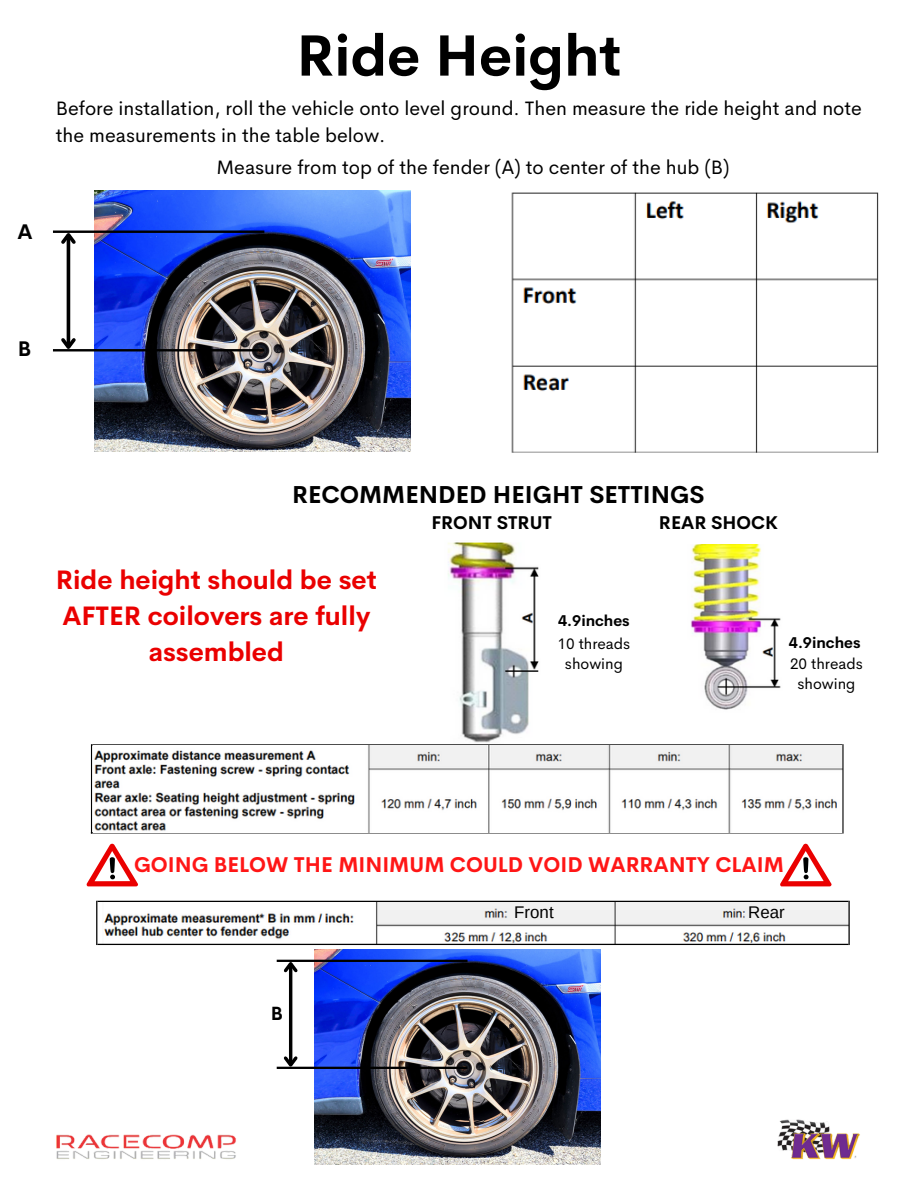
<style>
.page{position:relative;width:918px;height:1188px;background:#fff}
.page>*{position:absolute;margin:0;border:0;box-sizing:border-box;transform-origin:0 0}
.t1{font:700 57px "Cerebri Sans";color:#000}
.t2{font:700 26.1px/36px "Cerebri Sans";color:#ea0000;text-align:center}
.t3{font:700 24px "Cerebri Sans";color:#000}
.t4{font:700 21px "Cerebri Sans";color:#ff1616}
.t5{font:700 20.85px "Cerebri Sans";color:#000}
.t6{font:19.5px/27px "Cerebri Sans";color:#000}
.t7{font:700 18.75px "Cerebri Sans";color:#000}
.t8{font:700 18.15px "Cerebri Sans";color:#000}
.t9{font:16.95px "Arimo";color:#000}
.t10{font:15.3px/20.4px "Cerebri Sans";color:#000;text-align:center}
.t11{font:700 15.3px "Cerebri Sans";color:#000}
</style>
<div class="page">
<img style="left:511px;top:192px;width:368px;height:261px">
<img style="left:95px;top:190px;width:315px;height:262px">
<hr style="left:53px;top:231px;width:211px;height:2px;background:#000">
<hr style="left:53px;top:349px;width:211px;height:2px;background:#000">
<hr style="left:67px;top:235px;width:3px;height:112px;background:#000">
<svg style="left:58px;top:335px;width:21px;height:17px"></svg>
<svg style="left:58px;top:230px;width:21px;height:17px"></svg>
<img style="left:103px;top:902px;width:745px;height:42px">
<hr style="left:97px;top:901px;width:751px;height:1px;background:#000">
<hr style="left:97px;top:944px;width:751px;height:1px;background:#000">
<hr style="left:848px;top:901px;width:2px;height:44px;background:#000">
<hr style="left:96px;top:901px;width:1px;height:44px;background:#000">
<img style="left:690px;top:545px;width:91px;height:165px">
<img style="left:434px;top:542px;width:115px;height:204px">
<hr style="left:92px;top:744px;width:750px;height:1px;background:#000">
<hr style="left:91px;top:832px;width:751px;height:1px;background:#000">
<hr style="left:91px;top:744px;width:1px;height:90px;background:#000">
<img style="left:94px;top:746px;width:748px;height:86px">
<hr style="left:842px;top:744px;width:2px;height:90px;background:#000">
<img style="left:314px;top:949px;width:287px;height:215px">
<hr style="left:277px;top:960px;width:191px;height:2px;background:#000">
<hr style="left:277px;top:1067px;width:191px;height:2px;background:#000">
<hr style="left:289px;top:964px;width:3px;height:101px;background:#000">
<svg style="left:281px;top:1053px;width:20px;height:14px"></svg>
<svg style="left:281px;top:959px;width:20px;height:16px"></svg>
<svg style="left:87px;top:844px;width:51px;height:42px"></svg>
<svg style="left:780px;top:844px;width:52px;height:42px"></svg>
<img style="left:777px;top:1119px;width:83px;height:40px">
<img style="left:56px;top:1135px;width:180px;height:24px">
<h5 class="t5" style="left:18px;top:218px;width:17px">A</h5>
<p class="t1" style="left:296px;top:19px;width:327px">Ride Height</p>
<p class="t6" style="left:56px;top:95px;width:808px">Before installation, roll the vehicle onto level ground. Then measure the ride height and note the measurements in the table below.</p>
<p class="t6" style="left:216px;top:154px;width:515px">Measure from top of the fender (A) to center of the hub (B)</p>
<p class="t5" style="left:18px;top:335px;width:15px">B</p>
<h4 class="t3" style="left:292px;top:479px;width:414px">RECOMMENDED HEIGHT SETTINGS</h4>
<p class="t8" style="left:431px;top:511px;width:122px">FRONT STRUT</p>
<p class="t8" style="left:659px;top:511px;width:120px">REAR SHOCK</p>
<p class="t2" style="left:56px;top:562px;width:323px">Ride height should be set<br>AFTER coilovers are fully assembled</p>
<p class="t11" style="left:558px;top:610px;width:73px">4.9inches</p>
<p class="t10" style="left:558px;top:633px;width:74px">10 threads showing</p>
<h3 class="t11" style="left:789px;top:633px;width:73px">4.9inches</h3>
<p class="t10" style="left:790px;top:653px;width:74px">20 threads showing</p>
<p class="t4" style="left:134px;top:851px;width:651px">GOING BELOW THE MINIMUM COULD VOID WARRANTY CLAIM</p>
<p class="t7" style="left:271px;top:1001px;width:14px">B</p>
<p class="t9" style="left:514px;top:903px;width:41px">Front</p>
<p class="t9" style="left:748px;top:903px;width:38px">Rear</p>
</div>
